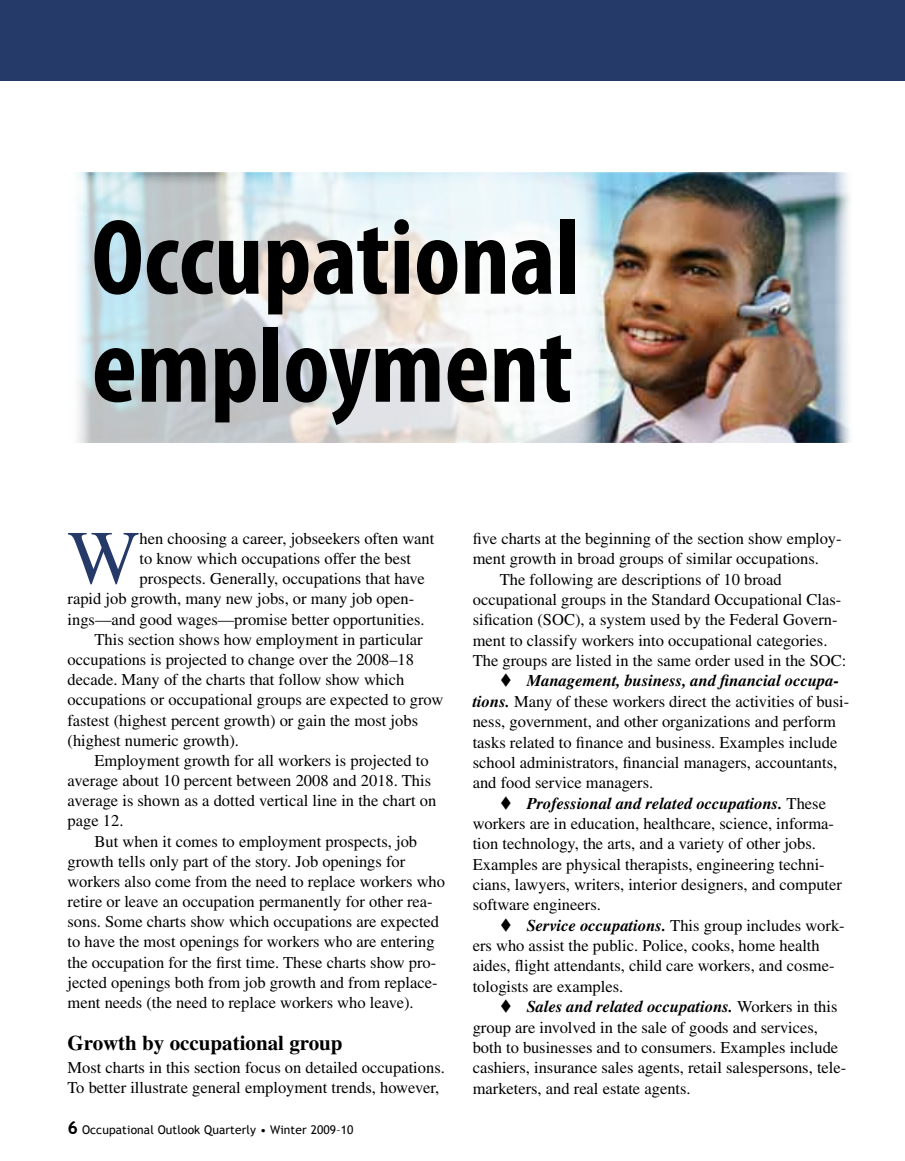
<style>
.page{position:relative;width:905px;height:1161px;background:#fff}
.page>*{position:absolute;margin:0;border:0;box-sizing:border-box;transform-origin:0 0}
.t1{font:700 condensed 108px/108px "Myriad Pro";color:#000}
.t2{font:76.35px "Times";color:#263a69}
.t3{font:700 21px "Times";color:#000}
.t4{font:16.5px/20.4px "Times";color:#000}
.t5{font:12px "Trebuchet MS";letter-spacing:.01em;color:#000}
.s1{font-weight:700;font-size:18px}
.s2{font-weight:700;font-style:italic}
</style>
<div class="page">
<div style="left:0;top:0;width:904px;height:81px;background:#263a69"></div>
<img style="left:600px;top:172px;width:251px;height:270px">
<svg style="left:77px;top:172px;width:523px;height:271px"></svg>
<h1 class="t1" style="left:92px;top:205px;width:489px">Occupational employment</h1>
<h2 class="t2" style="left:68px;top:515px;width:74px">W</h2>
<p class="t4" style="left:140px;top:528px;width:296px">hen choosing a career, jobseekers often want</p>
<p class="t4" style="left:140px;top:548px;width:273px">to know which occupations offer the best</p>
<p class="t4" style="left:140px;top:568px;width:287px">prospects. Generally, occupations that have</p>
<p class="t4" style="left:68px;top:589px;width:348px">rapid job growth, many new jobs, or many job open-</p>
<p class="t4" style="left:68px;top:609px;width:358px">ings—and good wages—promise better opportunities.</p>
<p class="t4" style="left:94px;top:629px;width:330px">This section shows how employment in particular</p>
<p class="t4" style="left:68px;top:649px;width:348px">occupations is projected to change over the 2008–18</p>
<p class="t4" style="left:68px;top:669px;width:338px">decade. Many of the charts that follow show which</p>
<p class="t4" style="left:68px;top:690px;width:377px">occupations or occupational groups are expected to grow</p>
<p class="t4" style="left:68px;top:710px;width:352px">fastest (highest percent growth) or gain the most jobs</p>
<p class="t4" style="left:68px;top:730px;width:173px">(highest numeric growth).</p>
<p class="t4" style="left:94px;top:750px;width:336px">Employment growth for all workers is projected to</p>
<p class="t4" style="left:68px;top:770px;width:365px">average about 10 percent between 2008 and 2018. This</p>
<p class="t4" style="left:68px;top:790px;width:370px">average is shown as a dotted vertical line in the chart on</p>
<p class="t4" style="left:68px;top:811px;width:57px">page 12.</p>
<p class="t4" style="left:94px;top:831px;width:324px">But when it comes to employment prospects, job</p>
<p class="t4" style="left:68px;top:851px;width:339px">growth tells only part of the story. Job openings for</p>
<p class="t4" style="left:68px;top:871px;width:379px">workers also come from the need to replace workers who</p>
<p class="t4" style="left:68px;top:891px;width:367px">retire or leave an occupation permanently for other rea-</p>
<p class="t4" style="left:68px;top:912px;width:373px">sons. Some charts show which occupations are expected</p>
<p class="t4" style="left:68px;top:932px;width:369px">to have the most openings for workers who are entering</p>
<p class="t4" style="left:68px;top:952px;width:370px">the occupation for the first time. These charts show pro-</p>
<p class="t4" style="left:68px;top:972px;width:371px">jected openings both from job growth and from replace-</p>
<p class="t4" style="left:68px;top:992px;width:347px">ment needs (the need to replace workers who leave).</p>
<p class="t3" style="left:68px;top:1030px;width:276px">Growth by occupational group</p>
<p class="t4" style="left:68px;top:1058px;width:379px">Most charts in this section focus on detailed occupations.<br>To better illustrate general employment trends, however,</p>
<p class="t5" style="left:68px;top:1123px;width:287px"><span class="s1">6</span> Occupational Outlook Quarterly • Winter 2009–10</p>
<p class="t4" style="left:472px;top:528px;width:370px">five charts at the beginning of the section show employ-</p>
<p class="t4" style="left:472px;top:548px;width:348px">ment growth in broad groups of similar occupations.</p>
<p class="t4" style="left:499px;top:569px;width:283px">The following are descriptions of 10 broad</p>
<p class="t4" style="left:472px;top:589px;width:370px">occupational groups in the Standard Occupational Clas-</p>
<p class="t4" style="left:472px;top:610px;width:366px">sification (SOC), a system used by the Federal Govern-</p>
<p class="t4" style="left:472px;top:630px;width:356px">ment to classify workers into occupational categories.</p>
<p class="t4" style="left:472px;top:650px;width:375px">The groups are listed in the same order used in the SOC:</p>
<p class="t4" style="left:472px;top:671px;width:378px;text-indent:54px"><span class="s2">Management, business, and financial occupa&shy;tions.</span> Many of these workers direct the activities of busi&shy;ness, government, and other organizations and perform tasks related to finance and business. Examples include school administrators, financial managers, accountants, and food service managers.</p>
<p class="t4" style="left:472px;top:793px;width:371px;text-indent:54px"><span class="s2">Professional and related occupations.</span> These workers are in education, healthcare, science, informa&shy;tion technology, the arts, and a variety of other jobs.<br>Examples are physical therapists, engineering techni&shy;cians, lawyers, writers, interior designers, and computer software engineers.</p>
<p class="t4" style="left:472px;top:915px;width:373px;text-indent:54px"><span class="s2">Service occupations.</span> This group includes work&shy;ers who assist the public. Police, cooks, home health aides, flight attendants, child care workers, and cosme&shy;tologists are examples.</p>
<p class="t4" style="left:472px;top:996px;width:375px;text-indent:54px"><span class="s2">Sales and related occupations.</span> Workers in this group are involved in the sale of goods and services, both to businesses and to consumers. Examples include cashiers, insurance sales agents, retail salespersons, tele&shy;marketers, and real estate agents.</p>
</div>
